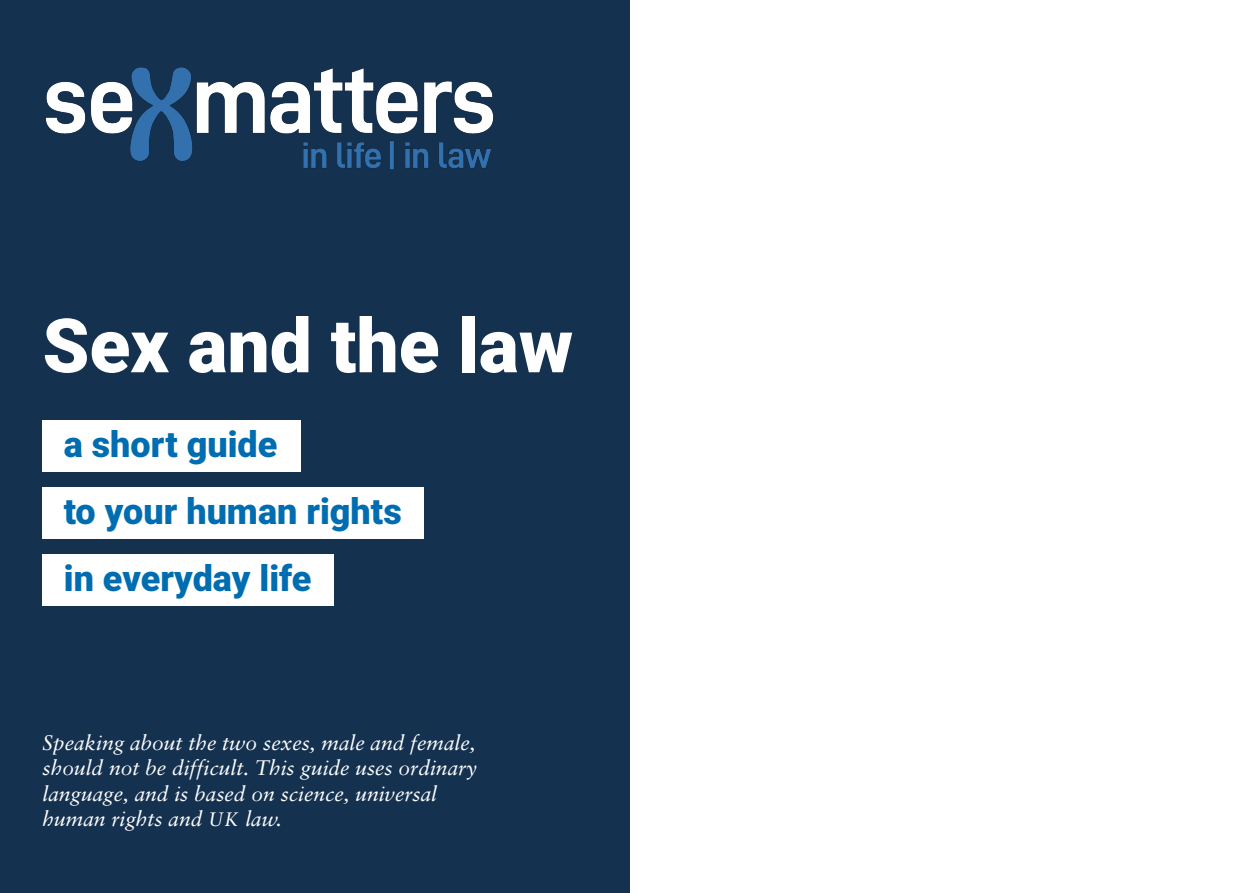
<style>
.page{position:relative;width:1259px;height:893px;background:#fff}
.page>*{position:absolute;margin:0;border:0;box-sizing:border-box;transform-origin:0 0}
.t1{font:900 75px "Roboto";color:#fff}
.t2{font:900 36px/66.9px "Roboto";color:#006db1}
.t3{font:italic 21px/25.2px "Sabon";color:#fff}
.s1{font-size:19.5px}
</style>
<div class="page">
<div style="left:0;top:0;width:629px;height:893px;background:#153150"></div>
<div style="left:43px;top:420px;width:258px;height:52px;background:#fff"></div>
<div style="left:43px;top:487px;width:380px;height:52px;background:#fff"></div>
<div style="left:43px;top:554px;width:291px;height:52px;background:#fff"></div>
<img style="left:45px;top:67px;width:449px;height:103px">
<h1 class="t1" style="left:43px;top:302px;width:532px">Sex and the law</h1>
<h2 class="t2" style="left:64px;top:411px;width:339px">a short guide<br>to your human rights in everyday life</h2>
<p class="t3" style="left:43px;top:732px;width:436px">Speaking about the two sexes, male and female, should not be difficult. This guide uses ordinary language, and is based on science, universal human rights and <span class="s1">UK</span> law.</p>
</div>
